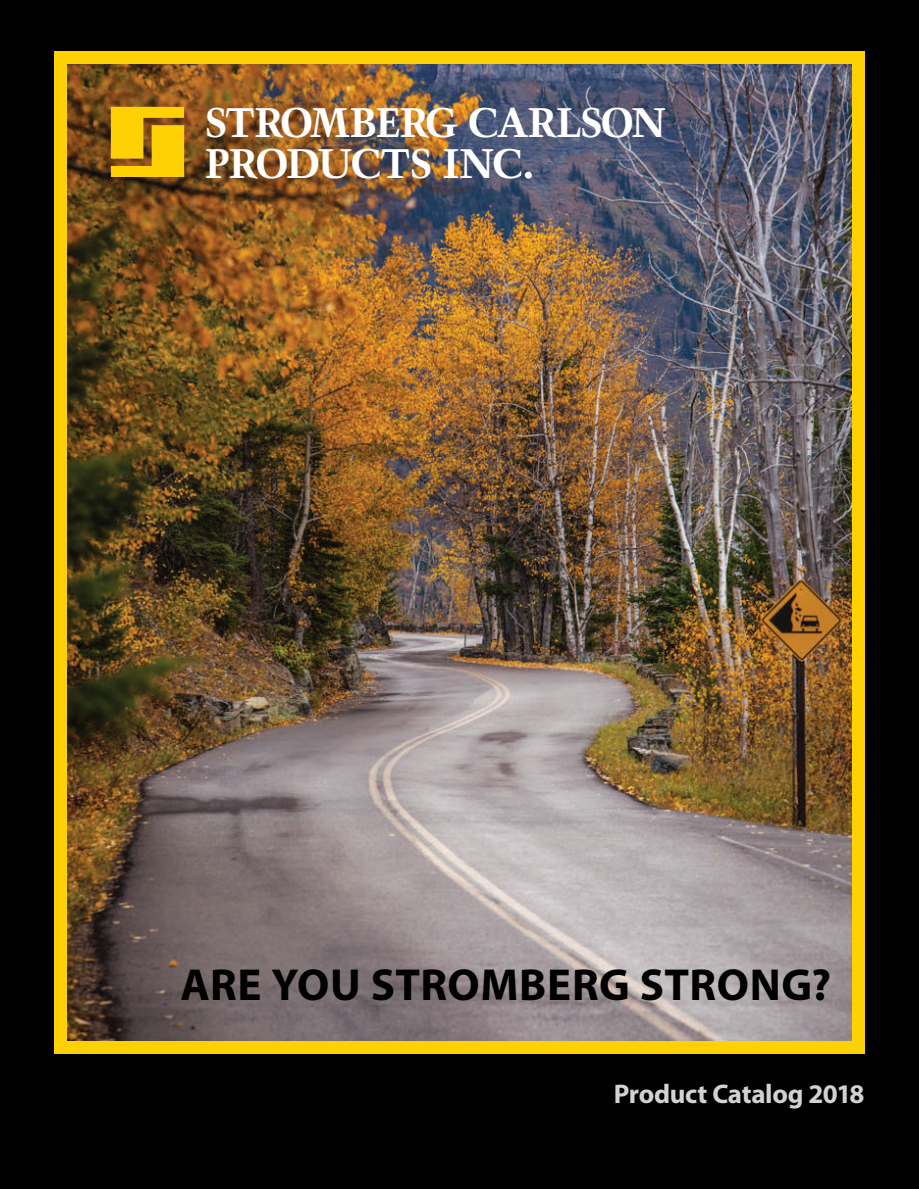
<style>
.page{position:relative;width:919px;height:1189px;background:#000}
.page>*{position:absolute;margin:0;border:0;box-sizing:border-box;transform-origin:0 0}
.t1{font:700 45px "Myriad Pro";letter-spacing:.01em;color:#000}
.t2{font:700 41.25px/40.3px "Trump Mediaeval";letter-spacing:-.05em;color:#fff}
.t3{font:700 27px "Myriad Pro";letter-spacing:-.015em;color:#d1d2d4}
</style>
<div class="page">
<div style="left:54px;top:51px;width:810px;height:1002px;background:#fed105"></div>
<img style="left:68px;top:64px;width:783px;height:976px">
<svg style="left:111px;top:107px;width:73px;height:70px"></svg>
<p class="t2" style="left:205px;top:102px;width:463px">STROMBERG CARLSON<br>PRODUCTS INC.</p>
<p class="t1" style="left:180px;top:959px;width:652px">ARE YOU STROMBERG STRONG?</p>
<p class="t3" style="left:614px;top:1079px;width:252px">Product Catalog 2018</p>
</div>
